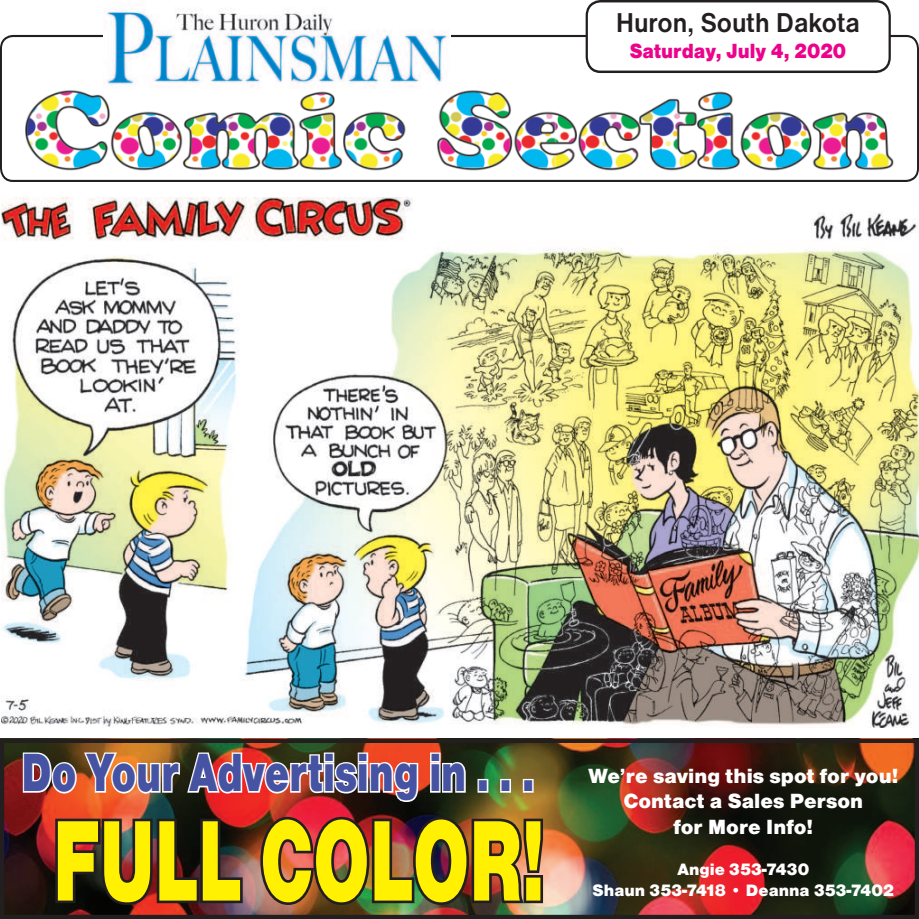
<style>
.page{position:relative;width:919px;height:919px;background:#fff}
.page>*{position:absolute;margin:0;border:0;box-sizing:border-box;transform-origin:0 0}
.t1{font:118.75px "Nimbus San D Blac";color:#fff101;scale:.63 1}
.t2{font:55.75px "Nimbus San D Blac";color:#4653a3;scale:.74 1}
.t3{font:700 28.25px "Nimbus San D";color:#231f20;scale:.93 1}
.t4{font:21.25px/25.5px "Nimbus San D Blac";color:#fff;text-align:center}
.t5{font:21.25px "Nimbus San D Blac";color:#ed028c;scale:.93 1}
.t6{font:17.12px/20.5px "Nimbus San D Blac";color:#fff;text-align:center}
</style>
<div class="page">
<div style="left:0;top:35px;width:918px;height:147px;border:2px solid #231f20;border-radius:12px"></div>
<div style="left:586px;top:1px;width:303px;height:71px;background:#fff;border-radius:14px"></div>
<div style="left:585px;top:0;width:305px;height:73px;border:2px solid #231f20;border-radius:14px"></div>
<img style="left:25px;top:90px;width:869px;height:81px">
<img style="left:104px;top:9px;width:346px;height:80px">
<img style="left:2px;top:197px;width:916px;height:530px">
<img style="left:5px;top:743px;width:908px;height:170px">
<div style="left:0;top:738px;width:918px;height:180px;border:4px solid #231f20"></div>
<img style="left:21px;top:750px;width:398px;height:53px">
<svg style="left:428px;top:750px;width:39px;height:43px"></svg>
<div style="left:477px;top:778px;width:11px;height:14px;border:3px solid #fff"></div>
<div style="left:500px;top:778px;width:10px;height:14px;border:3px solid #fff"></div>
<div style="left:522px;top:778px;width:11px;height:14px;border:3px solid #fff"></div>
<img style="left:53px;top:815px;width:192px;height:92px">
<img style="left:257px;top:813px;width:288px;height:94px">
<h3 class="t3" style="left:616px;top:13px;width:263px">Huron, South Dakota</h3>
<p class="t5" style="left:629px;top:43px;width:234px">Saturday, July 4, 2020</p>
<h2 class="t2" style="left:22px;top:752px;width:694px">Do Your Advertising in . . .</h2>
<h1 class="t1" style="left:53px;top:818px;width:782px">FULL COLOR!</h1>
<p class="t4" style="left:588px;top:764px;width:311px">We’re saving this spot for you!<br>Contact a Sales Person<br>for More Info!</p>
<p class="t6" style="left:592px;top:859px;width:303px">Angie 353-7430<br>Shaun 353-7418 • Deanna 353-7402</p>
</div>
